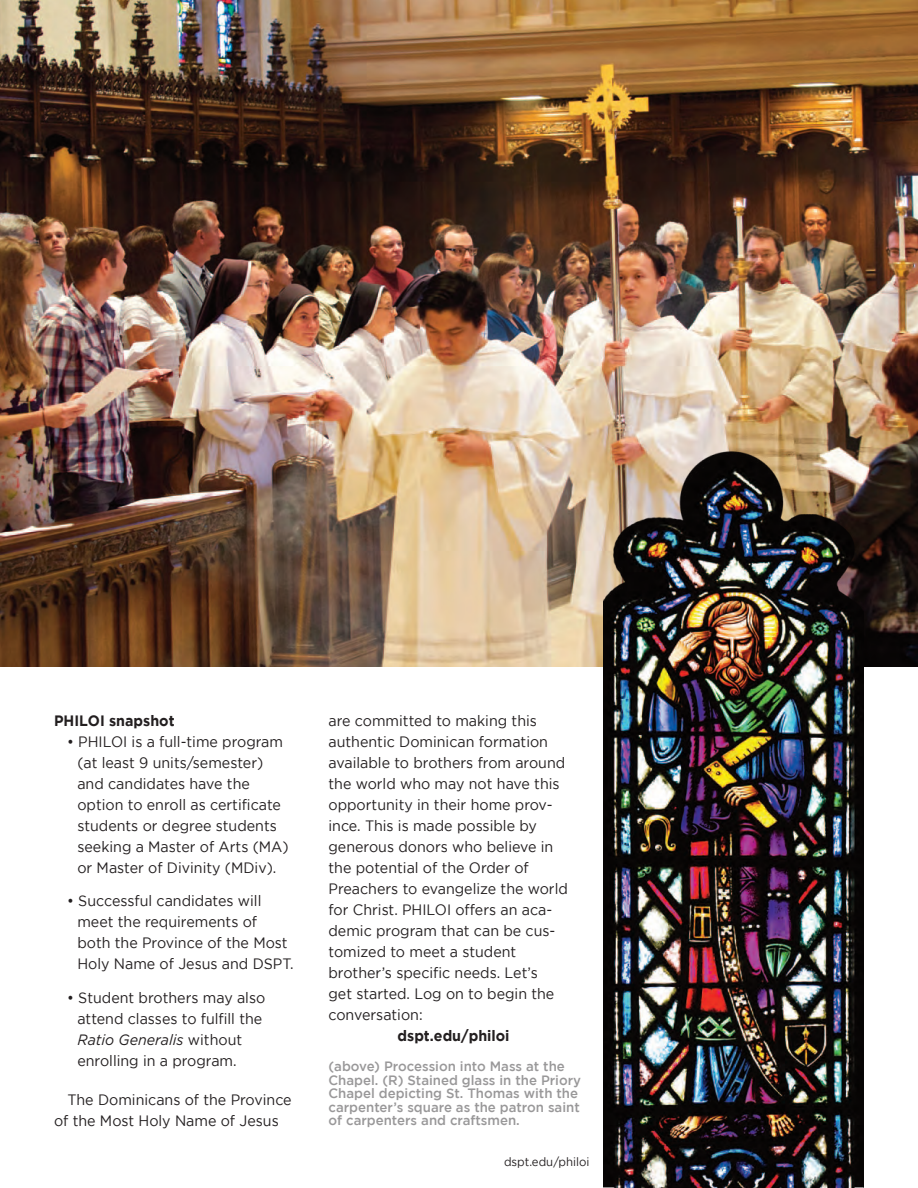
<style>
.page{position:relative;width:918px;height:1188px;background:#fff}
.page>*{position:absolute;margin:0;border:0;box-sizing:border-box;transform-origin:0 0}
.t1{font:15px/21px "Gotham";color:#231f20;scale:.95 1}
.t2{font:700 15px "Gotham";color:#231f20;scale:.95 1}
.t3{font:500 13.5px/13.5px "Gotham";color:#999899}
.t4{font:12px "Gotham";color:#231f20;scale:.95 1}
.s1{font-style:italic}
</style>
<div class="page">
<img style="left:0;top:0;width:918px;height:666px">
<img style="left:603px;top:389px;width:261px;height:799px">
<p class="t2" style="left:54px;top:715px;width:128px">PHILOI snapshot</p>
<p class="t1" style="left:77px;top:732px;width:224px;text-indent:-10px">• PHILOI is a full-time program (at least 9 units/semester) and candidates have the option to enroll as certificate students or degree students seeking a Master of Arts (MA) or Master of Divinity (MDiv).</p>
<p class="t1" style="left:77px;top:891px;width:229px;text-indent:-10px">• Successful candidates will meet the requirements of both the Province of the Most<br>Holy Name of Jesus and DSPT.</p>
<p class="t1" style="left:77px;top:989px;width:199px;text-indent:-10px">• Student brothers may also attend classes to fulfill the<br><span class="s1">Ratio Generalis</span> without enrolling in a program.</p>
<p class="t1" style="left:54px;top:1091px;width:252px;text-indent:13px">The Dominicans of the Province of the Most Holy Name of Jesus</p>
<p class="t1" style="left:329px;top:712px;width:254px">are committed to making this authentic Dominican formation available to brothers from around the world who may not have this opportunity in their home prov&shy;ince. This is made possible by generous donors who believe in the potential of the Order of<br>Preachers to evangelize the world for Christ. PHILOI offers an aca&shy;demic program that can be cus&shy;tomized to meet a student brother’s specific needs. Let’s<br>get started. Log on to begin the conversation:</p>
<p class="t2" style="left:398px;top:1030px;width:119px">dspt.edu/philoi</p>
<p class="t3" style="left:329px;top:1061px;width:254px">(above) Procession into Mass at the Chapel. (R) Stained glass in the Priory Chapel depicting St. Thomas with the carpenter’s square as the patron saint of carpenters and craftsmen.</p>
<p class="t4" style="left:504px;top:1158px;width:91px">dspt.edu/philoi</p>
</div>
